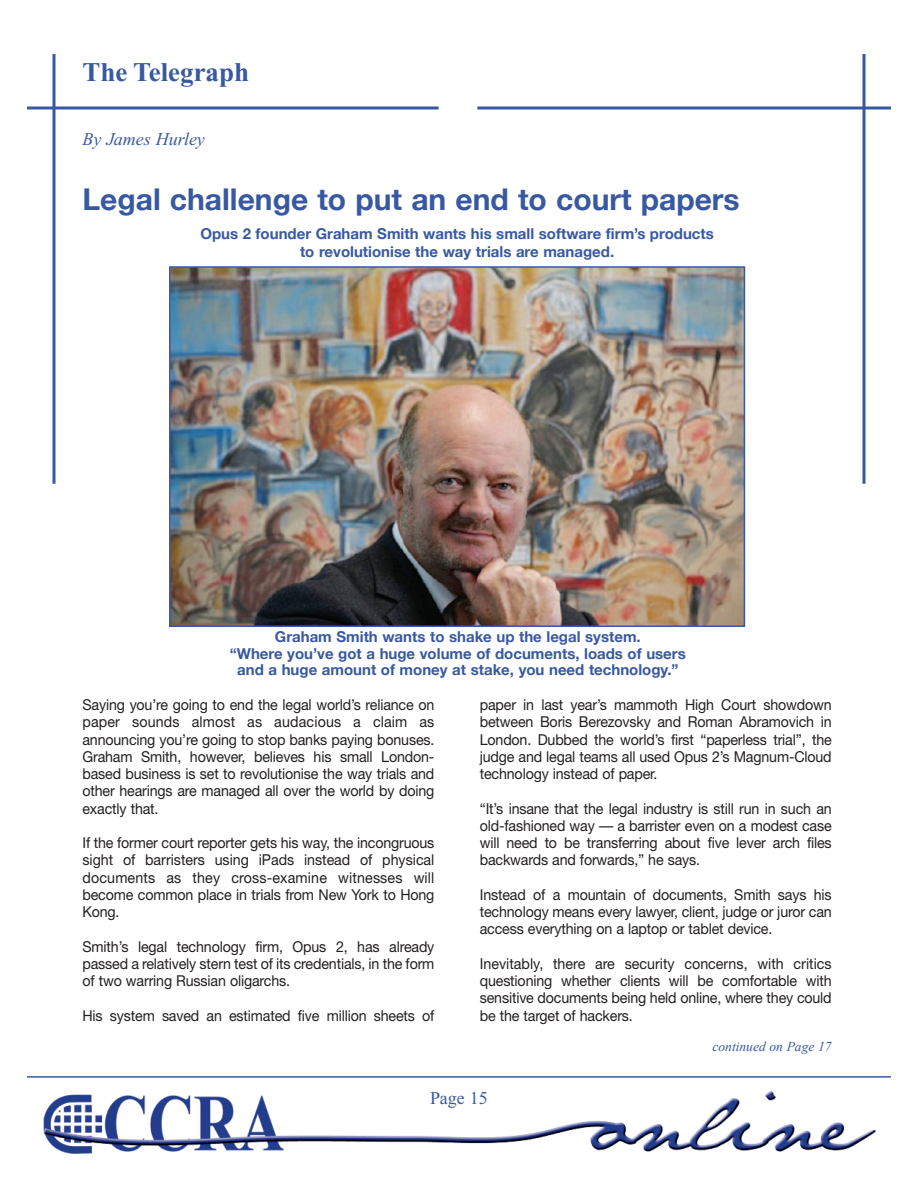
<style>
.page{position:relative;width:918px;height:1188px;background:#fff}
.page>*{position:absolute;margin:0;border:0;box-sizing:border-box;transform-origin:0 0}
.t1{font:700 30px "Helvetica Neue";color:#3859a2}
.t2{font:700 27px "Times";color:#3859a2}
.t3{font:italic 18px "Times";color:#3859a2}
.t4{font:18px "Times";color:#3859a2}
.t5{font:15px/17.2px "Helvetica Neue";letter-spacing:-.01em;color:#231f20;text-align:justify;scale:.95 1}
.t6{font:700 15px/16.5px "Helvetica Neue";color:#3859a2;text-align:center}
.t7{font:italic 13.5px "Times New Roman";color:#3859a2}
</style>
<div class="page">
<img style="left:43px;top:1091px;width:833px;height:63px">
<hr style="left:53px;top:54px;width:3px;height:430px;background:#3859a2">
<hr style="left:863px;top:54px;width:3px;height:430px;background:#3859a2">
<svg style="left:27px;top:106px;width:412px;height:4px;background:#6981b8"></svg>
<svg style="left:477px;top:106px;width:414px;height:4px;background:#6981b8"></svg>
<hr style="left:27px;top:1076px;width:864px;height:2px;background:#3859a2">
<img style="left:172px;top:269px;width:570px;height:355px">
<div style="left:169px;top:266px;width:576px;height:361px;border:2px solid #3859a2"></div>
<h2 class="t2" style="left:82px;top:63px;width:168px">The Telegraph</h2>
<p class="t3" style="left:82px;top:132px;width:124px">By James Hurley</p>
<h1 class="t1" style="left:82px;top:181px;width:659px">Legal challenge to put an end to court papers</h1>
<p class="t6" style="left:200px;top:224px;width:515px;line-height:18px">Opus 2 founder Graham Smith wants his small software firm’s products to revolutionise the way trials are managed.</p>
<p class="t6" style="left:230px;top:628px;width:457px">Graham Smith wants to shake up the legal system.<br>“Where you’ve got a huge volume of documents, loads of users and a huge amount of money at stake, you need technology.”</p>
<p class="t5" style="left:83px;top:698px;width:372px">Saying you’re going to end the legal world’s reliance on paper sounds almost as audacious a claim as announcing you’re going to stop banks paying bonuses.<br>Graham Smith, however, believes his small London&shy;based business is set to revolutionise the way trials and other hearings are managed all over the world by doing exactly that.</p>
<p class="t5" style="left:83px;top:836px;width:372px">If the former court reporter gets his way, the incongruous sight of barristers using iPads instead of physical documents as they cross-examine witnesses will become common place in trials from New York to Hong Kong.</p>
<p class="t5" style="left:83px;top:939px;width:372px">Smith’s legal technology firm, Opus 2, has already passed a relatively stern test of its credentials, in the form of two warring Russian oligarchs.</p>
<p class="t5" style="left:83px;top:1008px;width:372px">His system saved an estimated five million sheets of</p>
<p class="t5" style="left:480px;top:698px;width:372px">paper in last year’s mammoth High Court showdown between Boris Berezovsky and Roman Abramovich in London. Dubbed the world’s first “paperless trial”, the judge and legal teams all used Opus 2’s Magnum-Cloud technology instead of paper.</p>
<p class="t5" style="left:480px;top:801px;width:372px">“It’s insane that the legal industry is still run in such an old-fashioned way — a barrister even on a modest case will need to be transferring about five lever arch files backwards and forwards,” he says.</p>
<p class="t5" style="left:480px;top:887px;width:372px">Instead of a mountain of documents, Smith says his technology means every lawyer, client, judge or juror can access everything on a laptop or tablet device.</p>
<p class="t5" style="left:480px;top:956px;width:372px">Inevitably, there are security concerns, with critics questioning whether clients will be comfortable with sensitive documents being held online, where they could be the target of hackers.</p>
<p class="t7" style="left:713px;top:1039px;width:121px">continued on Page 17</p>
<p class="t4" style="left:430px;top:1091px;width:59px">Page 15</p>
</div>
